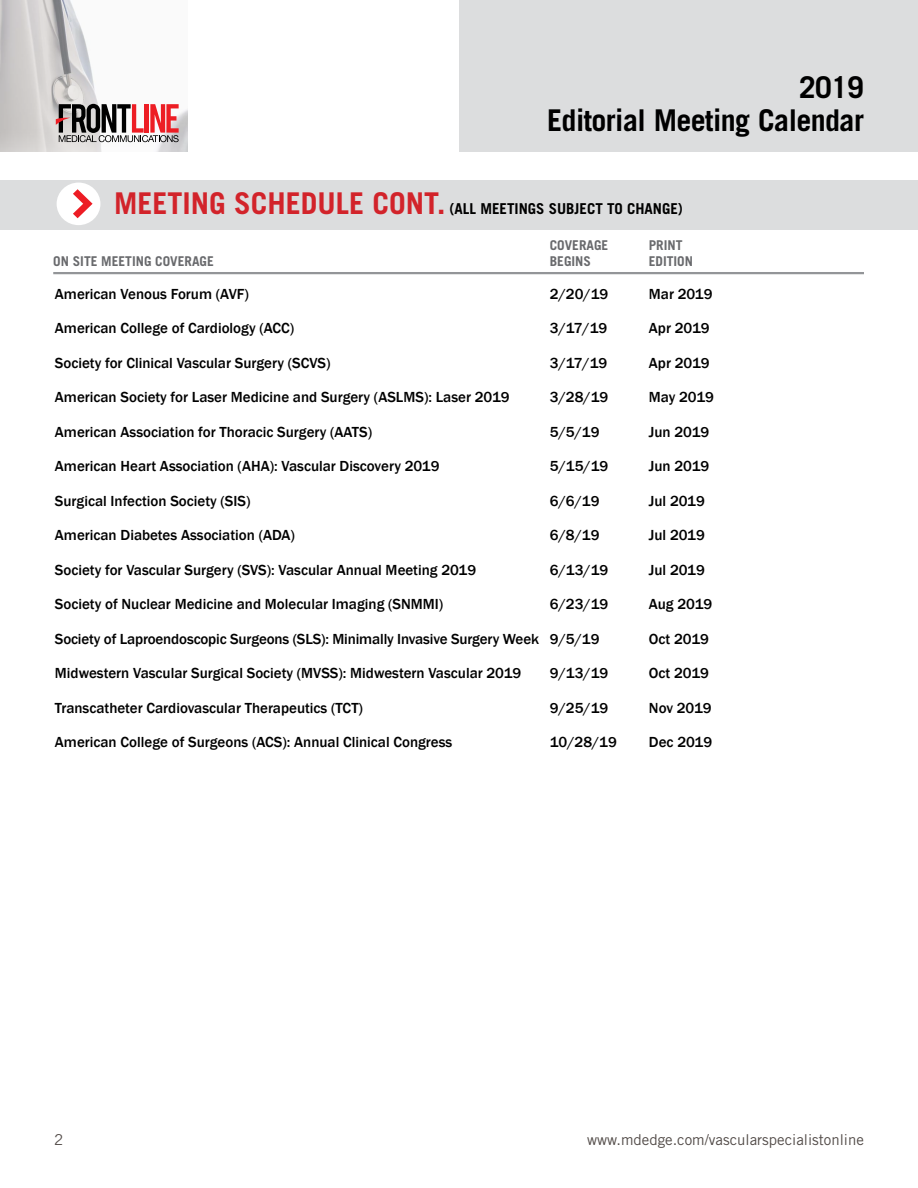
<style>
.page{position:relative;width:918px;height:1188px;background:#fff}
.page>*{position:absolute;margin:0;border:0;box-sizing:border-box;transform-origin:0 0}
.t1{font:700 30px/33px "Trade Gothic LT Std";letter-spacing:-.02em;color:#000;text-align:right}
.t2{font:500 15px "Franklin Gothic";color:#000}
.t3{font:700 15px "Trade Gothic LT Std";color:#000}
.t4{font:15px "Trade Gothic LT Std";color:#524b48}
.t5{font:700 13.5px "Trade Gothic LT Std";color:#696a6d}
.s1{font-size:30px;color:#d2232a}
</style>
<div class="page">
<div style="left:459px;top:0;width:459px;height:151px;background:#dcddde"></div>
<img style="left:0;top:0;width:187px;height:151px">
<svg style="left:56px;top:104px;width:123px;height:38px"></svg>
<div style="left:1px;top:180px;width:917px;height:50px;background:#dcddde"></div>
<div style="left:57px;top:183px;width:43px;height:42px;background:#fff;border-radius:50%"></div>
<svg style="left:73px;top:189px;width:20px;height:29px"></svg>
<hr style="left:53px;top:272px;width:811px;height:2px;background:#939598">
<h1 class="t1" style="left:547px;top:71px;width:318px">2019<br>Editorial Meeting Calendar</h1>
<p class="t3" style="left:114px;top:200px;width:570px"><span class="s1">MEETING SCHEDULE CONT.</span> (ALL MEETINGS SUBJECT TO CHANGE)</p>
<p class="t5" style="left:550px;top:237px;width:60px">COVERAGE</p>
<p class="t5" style="left:649px;top:237px;width:35px">PRINT</p>
<p class="t5" style="left:53px;top:253px;width:162px">ON SITE MEETING COVERAGE</p>
<p class="t5" style="left:550px;top:253px;width:43px">BEGINS</p>
<p class="t5" style="left:649px;top:253px;width:46px">EDITION</p>
<p class="t2" style="left:55px;top:284px;width:195px">American Venous Forum (AVF)</p>
<p class="t2" style="left:550px;top:284px;width:60px">2/20/19</p>
<p class="t2" style="left:649px;top:284px;width:65px">Mar 2019</p>
<p class="t2" style="left:55px;top:319px;width:241px">American College of Cardiology (ACC)</p>
<p class="t2" style="left:550px;top:319px;width:59px">3/17/19</p>
<p class="t2" style="left:649px;top:319px;width:62px">Apr 2019</p>
<p class="t2" style="left:55px;top:353px;width:277px">Society for Clinical Vascular Surgery (SCVS)</p>
<p class="t2" style="left:550px;top:353px;width:59px">3/17/19</p>
<p class="t2" style="left:649px;top:353px;width:62px">Apr 2019</p>
<p class="t2" style="left:55px;top:388px;width:456px">American Society for Laser Medicine and Surgery (ASLMS): Laser 2019</p>
<p class="t2" style="left:550px;top:388px;width:60px">3/28/19</p>
<p class="t2" style="left:649px;top:388px;width:67px">May 2019</p>
<p class="t2" style="left:55px;top:422px;width:319px">American Association for Thoracic Surgery (AATS)</p>
<p class="t2" style="left:550px;top:422px;width:51px">5/5/19</p>
<p class="t2" style="left:649px;top:422px;width:62px">Jun 2019</p>
<p class="t2" style="left:55px;top:457px;width:386px">American Heart Association (AHA): Vascular Discovery 2019</p>
<p class="t2" style="left:550px;top:457px;width:60px">5/15/19</p>
<p class="t2" style="left:649px;top:457px;width:62px">Jun 2019</p>
<p class="t2" style="left:55px;top:491px;width:197px">Surgical Infection Society (SIS)</p>
<p class="t2" style="left:550px;top:491px;width:51px">6/6/19</p>
<p class="t2" style="left:649px;top:491px;width:57px">Jul 2019</p>
<p class="t2" style="left:55px;top:526px;width:242px">American Diabetes Association (ADA)</p>
<p class="t2" style="left:550px;top:526px;width:51px">6/8/19</p>
<p class="t2" style="left:649px;top:526px;width:57px">Jul 2019</p>
<p class="t2" style="left:55px;top:560px;width:423px">Society for Vascular Surgery (SVS): Vascular Annual Meeting 2019</p>
<p class="t2" style="left:550px;top:560px;width:60px">6/13/19</p>
<p class="t2" style="left:649px;top:560px;width:57px">Jul 2019</p>
<p class="t2" style="left:55px;top:595px;width:390px">Society of Nuclear Medicine and Molecular Imaging (SNMMI)</p>
<p class="t2" style="left:550px;top:595px;width:60px">6/23/19</p>
<p class="t2" style="left:649px;top:595px;width:65px">Aug 2019</p>
<p class="t2" style="left:55px;top:629px;width:546px">Society of Laproendoscopic Surgeons (SLS): Minimally Invasive Surgery Week 9/5/19</p>
<p class="t2" style="left:649px;top:629px;width:62px">Oct 2019</p>
<p class="t2" style="left:55px;top:664px;width:468px">Midwestern Vascular Surgical Society (MVSS): Midwestern Vascular 2019</p>
<p class="t2" style="left:550px;top:664px;width:60px">9/13/19</p>
<p class="t2" style="left:649px;top:664px;width:62px">Oct 2019</p>
<p class="t2" style="left:55px;top:698px;width:310px">Transcatheter Cardiovascular Therapeutics (TCT)</p>
<p class="t2" style="left:550px;top:698px;width:60px">9/25/19</p>
<p class="t2" style="left:649px;top:698px;width:64px">Nov 2019</p>
<p class="t2" style="left:55px;top:733px;width:399px">American College of Surgeons (ACS): Annual Clinical Congress</p>
<p class="t2" style="left:550px;top:733px;width:68px">10/28/19</p>
<p class="t2" style="left:649px;top:733px;width:65px">Dec 2019</p>
<p class="t4" style="left:54px;top:1130px;width:11px">2</p>
<p class="t4" style="left:587px;top:1130px;width:278px">www.mdedge.com/vascularspecialistonline</p>
</div>
